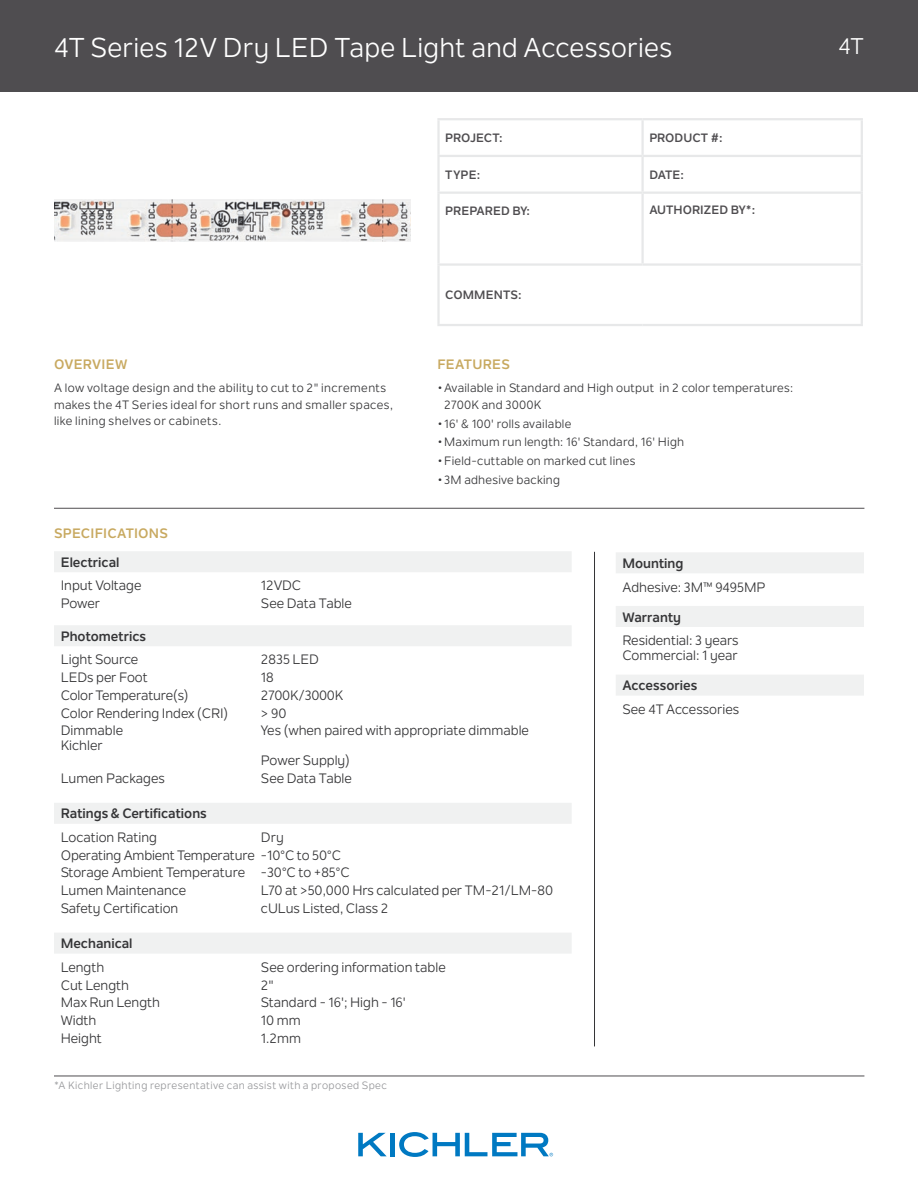
<style>
.page{position:relative;width:918px;height:1188px;background:#fff}
.page>*{position:absolute;margin:0;border:0;box-sizing:border-box;transform-origin:0 0}
.t1{font:27px "Nolan Next";letter-spacing:.01em;color:#fff}
.t2{font:22.5px "Nolan Next";color:#fff}
.Specs_Copy{font:13.5px "Nolan Next";color:#353537}
.t3{font:700 13.5px "Nolan Next";color:#353537}
.section_header{font:700 13.5px "Nolan Next";letter-spacing:.02em;color:#c8a960}
.Page_Body_Copy{font:12px/16.5px "Nolan Next";letter-spacing:.02em;color:#353537}
.t4{font:700 12px "Nolan Next";letter-spacing:.005em;color:#4f4d50}
.Page_Body_Copy-2{font:10.5px "Nolan Next";letter-spacing:.04em;color:#96979a}
</style>
<div class="page">
<svg style="left:358px;top:1133px;width:29px;height:23px"></svg>
<hr style="left:391px;top:1133px;width:4px;height:23px;background:#0079c2">
<svg style="left:399px;top:1132px;width:154px;height:25px"></svg>
<div style="left:0;top:0;width:918px;height:92px;background:#4f4d50"></div>
<div style="left:54px;top:551px;width:518px;height:21px;background:#f0f1f1"></div>
<div style="left:54px;top:625px;width:518px;height:21px;background:#f0f1f1"></div>
<div style="left:54px;top:803px;width:518px;height:21px;background:#f0f1f1"></div>
<div style="left:54px;top:933px;width:518px;height:21px;background:#f0f1f1"></div>
<div style="left:616px;top:552px;width:248px;height:21px;background:#f0f1f1"></div>
<div style="left:616px;top:606px;width:248px;height:21px;background:#f0f1f1"></div>
<div style="left:616px;top:675px;width:248px;height:21px;background:#f0f1f1"></div>
<hr style="left:594px;top:552px;width:1px;height:494px;background:#353537">
<img style="left:54px;top:199px;width:357px;height:43px">
<hr style="left:437px;top:120px;width:3px;height:35px;background:#e7e8e9">
<hr style="left:437px;top:118px;width:206px;height:2px;background:#e7e8e9">
<hr style="left:641px;top:120px;width:3px;height:35px;background:#e7e8e9">
<hr style="left:643px;top:118px;width:220px;height:2px;background:#e7e8e9">
<hr style="left:861px;top:120px;width:2px;height:35px;background:#e7e8e9">
<hr style="left:437px;top:157px;width:3px;height:35px;background:#e7e8e9">
<hr style="left:437px;top:155px;width:206px;height:2px;background:#e7e8e9">
<hr style="left:641px;top:157px;width:3px;height:35px;background:#e7e8e9">
<hr style="left:643px;top:155px;width:220px;height:2px;background:#e7e8e9">
<hr style="left:861px;top:157px;width:2px;height:35px;background:#e7e8e9">
<hr style="left:437px;top:194px;width:3px;height:69px;background:#e7e8e9">
<hr style="left:437px;top:192px;width:206px;height:2px;background:#e7e8e9">
<hr style="left:641px;top:194px;width:3px;height:69px;background:#e7e8e9">
<hr style="left:643px;top:192px;width:220px;height:2px;background:#e7e8e9">
<hr style="left:861px;top:194px;width:2px;height:69px;background:#e7e8e9">
<hr style="left:437px;top:266px;width:3px;height:58px;background:#e7e8e9">
<hr style="left:437px;top:263px;width:206px;height:3px;background:#e7e8e9">
<hr style="left:437px;top:324px;width:206px;height:2px;background:#e7e8e9">
<hr style="left:643px;top:324px;width:220px;height:2px;background:#e7e8e9">
<hr style="left:643px;top:263px;width:220px;height:3px;background:#e7e8e9">
<hr style="left:861px;top:266px;width:2px;height:58px;background:#e7e8e9">
<hr style="left:54px;top:508px;width:810px;height:1px;background:#4f4d50">
<hr style="left:54px;top:1076px;width:810px;height:1px;background:#4f4d50">
<h1 class="t1" style="left:54px;top:31px;width:620px">4T Series 12V Dry LED Tape Light and Accessories</h1>
<h2 class="t2" style="left:838px;top:33px;width:27px">4T</h2>
<p class="t4" style="left:445px;top:131px;width:59px">PROJECT:</p>
<p class="t4" style="left:649px;top:131px;width:75px">PRODUCT #:</p>
<p class="t4" style="left:445px;top:167px;width:36px">TYPE:</p>
<p class="t4" style="left:649px;top:167px;width:36px">DATE:</p>
<p class="t4" style="left:445px;top:204px;width:86px">PREPARED BY:</p>
<p class="t4" style="left:649px;top:202px;width:108px">AUTHORIZED BY*:</p>
<p class="section_header" style="left:54px;top:356px;width:75px">OVERVIEW</p>
<p class="Page_Body_Copy" style="left:54px;top:380px;width:341px">A low voltage design and the ability to cut to 2" increments makes the 4T Series ideal for short runs and smaller spaces, like lining shelves or cabinets.</p>
<p class="t4" style="left:445px;top:288px;width:78px">COMMENTS:</p>
<p class="section_header" style="left:437px;top:356px;width:74px">FEATURES</p>
<p class="Page_Body_Copy" style="left:444px;top:380px;width:351px;text-indent:-7px">•Available in Standard and High output in 2 color temperatures:<br>2700K and 3000K</p>
<p class="Page_Body_Copy" style="left:437px;top:415px;width:135px">•16' &amp; 100' rolls available</p>
<p class="Page_Body_Copy" style="left:437px;top:434px;width:248px">•Maximum run length: 16' Standard, 16' High</p>
<p class="Page_Body_Copy" style="left:437px;top:452px;width:199px">•Field-cuttable on marked cut lines</p>
<p class="Page_Body_Copy" style="left:437px;top:471px;width:124px">•3M adhesive backing</p>
<p class="section_header" style="left:54px;top:525px;width:116px">SPECIFICATIONS</p>
<p class="t3" style="left:61px;top:554px;width:60px">Electrical</p>
<p class="Specs_Copy" style="left:61px;top:578px;width:82px">Input Voltage</p>
<p class="Specs_Copy" style="left:261px;top:578px;width:42px">12VDC</p>
<p class="Specs_Copy" style="left:61px;top:595px;width:41px">Power</p>
<p class="Specs_Copy" style="left:261px;top:595px;width:93px">See Data Table</p>
<p class="t3" style="left:61px;top:628px;width:87px">Photometrics</p>
<p class="Specs_Copy" style="left:61px;top:652px;width:79px">Light Source</p>
<p class="Specs_Copy" style="left:261px;top:652px;width:60px">2835 LED</p>
<p class="Specs_Copy" style="left:61px;top:669px;width:89px">LEDs per Foot</p>
<p class="Specs_Copy" style="left:261px;top:669px;width:14px">18</p>
<p class="Specs_Copy" style="left:61px;top:687px;width:129px">Color Temperature(s)</p>
<p class="Specs_Copy" style="left:261px;top:687px;width:84px">2700K/3000K</p>
<p class="Specs_Copy" style="left:61px;top:705px;width:169px">Color Rendering Index (CRI)</p>
<p class="Specs_Copy" style="left:261px;top:705px;width:27px">&gt; 90</p>
<p class="Specs_Copy" style="left:61px;top:722px;width:64px">Dimmable</p>
<p class="Specs_Copy" style="left:261px;top:722px;width:270px">Yes (when paired with appropriate dimmable</p>
<p class="Specs_Copy" style="left:61px;top:737px;width:43px">Kichler</p>
<p class="Specs_Copy" style="left:261px;top:752px;width:90px">Power Supply)</p>
<p class="Specs_Copy" style="left:61px;top:770px;width:106px">Lumen Packages</p>
<p class="Specs_Copy" style="left:261px;top:770px;width:93px">See Data Table</p>
<p class="t3" style="left:61px;top:805px;width:148px">Ratings &amp; Certifications</p>
<p class="Specs_Copy" style="left:61px;top:829px;width:98px">Location Rating</p>
<p class="Specs_Copy" style="left:261px;top:829px;width:24px">Dry</p>
<p class="Specs_Copy" style="left:61px;top:847px;width:282px">Operating Ambient Temperature -10°C to 50°C</p>
<p class="Specs_Copy" style="left:61px;top:865px;width:290px">Storage Ambient Temperature -30°C to +85°C</p>
<p class="Specs_Copy" style="left:61px;top:882px;width:127px">Lumen Maintenance</p>
<p class="Specs_Copy" style="left:261px;top:882px;width:294px">L70 at &gt;50,000 Hrs calculated per TM-21/LM-80</p>
<p class="Specs_Copy" style="left:61px;top:900px;width:119px">Safety Certification</p>
<p class="Specs_Copy" style="left:261px;top:900px;width:129px">cULus Listed, Class 2</p>
<p class="t3" style="left:61px;top:935px;width:73px">Mechanical</p>
<p class="Specs_Copy" style="left:61px;top:959px;width:45px">Length</p>
<p class="Specs_Copy" style="left:261px;top:959px;width:186px">See ordering information table</p>
<p class="Specs_Copy" style="left:61px;top:977px;width:70px">Cut Length</p>
<p class="Specs_Copy" style="left:261px;top:977px;width:14px">2"</p>
<p class="Specs_Copy" style="left:61px;top:994px;width:101px">Max Run Length</p>
<p class="Specs_Copy" style="left:261px;top:994px;width:146px">Standard - 16'; High - 16'</p>
<p class="Specs_Copy" style="left:61px;top:1012px;width:37px">Width</p>
<p class="Specs_Copy" style="left:261px;top:1012px;width:41px">10 mm</p>
<p class="Specs_Copy" style="left:61px;top:1030px;width:43px">Height</p>
<p class="Specs_Copy" style="left:261px;top:1030px;width:42px">1.2mm</p>
<p class="Page_Body_Copy-2" style="left:54px;top:1079px;width:335px">*A Kichler Lighting representative can assist with a proposed Spec</p>
<p class="t3" style="left:622px;top:555px;width:62px">Mounting</p>
<p class="Specs_Copy" style="left:622px;top:579px;width:145px">Adhesive: 3M™ 9495MP</p>
<p class="t3" style="left:622px;top:609px;width:60px">Warranty</p>
<p class="Specs_Copy" style="left:622px;top:632px;width:118px">Residential: 3 years</p>
<p class="Specs_Copy" style="left:622px;top:647px;width:117px">Commercial: 1 year</p>
<p class="t3" style="left:622px;top:677px;width:76px">Accessories</p>
<p class="Specs_Copy" style="left:622px;top:701px;width:118px">See 4T Accessories</p>
</div>
